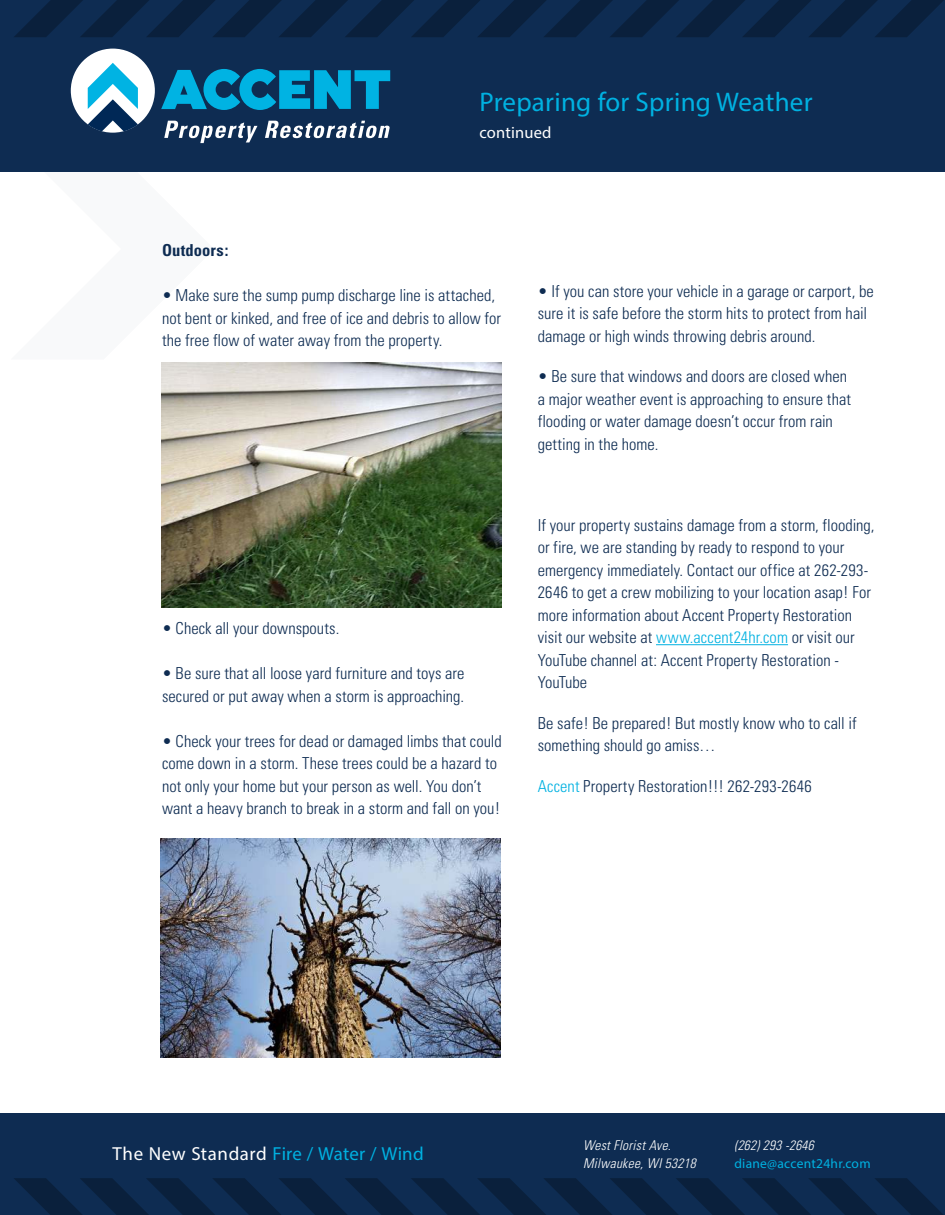
<style>
.page{position:relative;width:945px;height:1215px;background:#fff}
.page>*{position:absolute;margin:0;border:0;box-sizing:border-box;transform-origin:0 0}
.t1{font:27px "Myriad Pro";letter-spacing:.01em;color:#00b1e1}
.t2{font:18.9px "Myriad Pro";letter-spacing:.02em;color:#00b1e1}
.t3{font:300 condensed 16.5px/22.5px "Univers";letter-spacing:.005em;color:#0e2c52}
.t4{font:16.5px "Myriad Pro";letter-spacing:.01em;color:#fff}
.t5{font:700 condensed 16.5px "Univers";letter-spacing:.005em;color:#0e2c52}
.t6{font:italic 300 condensed 13.5px/18px "Univers";letter-spacing:.02em;color:#fff}
.t7{font:13.5px "Myriad Pro";letter-spacing:.02em;color:#00b1e1}
.s1{color:#00b1e1}
.s2{color:#fff}
</style>
<div class="page">
<div style="left:0;top:1114px;width:945px;height:101px;background:#0e2c52"></div>
<svg style="left:14px;top:1178px;width:929px;height:37px"></svg>
<div style="left:0;top:0;width:945px;height:171px;background:#0e2c52"></div>
<svg style="left:14px;top:0;width:930px;height:37px"></svg>
<div style="left:71px;top:49px;width:84px;height:84px;background:#fff;border-radius:50%"></div>
<svg style="left:11px;top:63px;width:379px;height:109px"></svg>
<hr style="left:656px;top:644px;width:132px;height:1px;background:#00b1e1">
<img style="left:161px;top:839px;width:339px;height:219px">
<img style="left:161px;top:363px;width:340px;height:245px">
<h1 class="t1" style="left:480px;top:91px;width:335px">Preparing for Spring Weather</h1>
<p class="t4" style="left:480px;top:126px;width:73px">continued</p>
<p class="t5" style="left:162px;top:244px;width:68px">Outdoors:</p>
<p class="t3" style="left:162px;top:285px;width:341px">• Make sure the sump pump discharge line is attached, not bent or kinked, and free of ice and debris to allow for the free flow of water away from the property.</p>
<p class="t3" style="left:162px;top:618px;width:179px">• Check all your downspouts.</p>
<p class="t3" style="left:162px;top:663px;width:304px">• Be sure that all loose yard furniture and toys are secured or put away when a storm is approaching.</p>
<p class="t3" style="left:162px;top:731px;width:341px">• Check your trees for dead or damaged limbs that could come down in a storm. These trees could be a hazard to not only your home but your person as well. You don’t want a heavy branch to break in a storm and fall on you!</p>
<p class="t3" style="left:538px;top:281px;width:338px">• If you can store your vehicle in a garage or carport, be sure it is safe before the storm hits to protect from hail damage or high winds throwing debris around.</p>
<p class="t3" style="left:538px;top:366px;width:315px">• Be sure that windows and doors are closed when a major weather event is approaching to ensure that flooding or water damage doesn’t occur from rain getting in the home.</p>
<p class="t3" style="left:538px;top:515px;width:338px">If your property sustains damage from a storm, flooding, or fire, we are standing by ready to respond to your emergency immediately. Contact our office at 262-293- 2646 to get a crew mobilizing to your location asap! For more information about Accent Property Restoration visit our website at <span class="s1">www.accent24hr.com</span> or visit our YouTube channel at: Accent Property Restoration - YouTube</p>
<p class="t3" style="left:538px;top:713px;width:321px">Be safe! Be prepared! But mostly know who to call if something should go amiss…</p>
<p class="t3" style="left:538px;top:776px;width:276px"><span class="s1">Accent</span> Property Restoration!!! 262-293-2646</p>
<p class="t2" style="left:112px;top:1147px;width:313px"><span class="s2">The New Standard</span> Fire / Water / Wind</p>
<p class="t6" style="left:583px;top:1137px;width:114px">West Florist Ave.<br>Milwaukee, WI 53218</p>
<p class="t6" style="left:734px;top:1137px;width:81px">(262) 293 -2646</p>
<p class="t7" style="left:734px;top:1159px;width:138px">diane@accent24hr.com</p>
</div>
